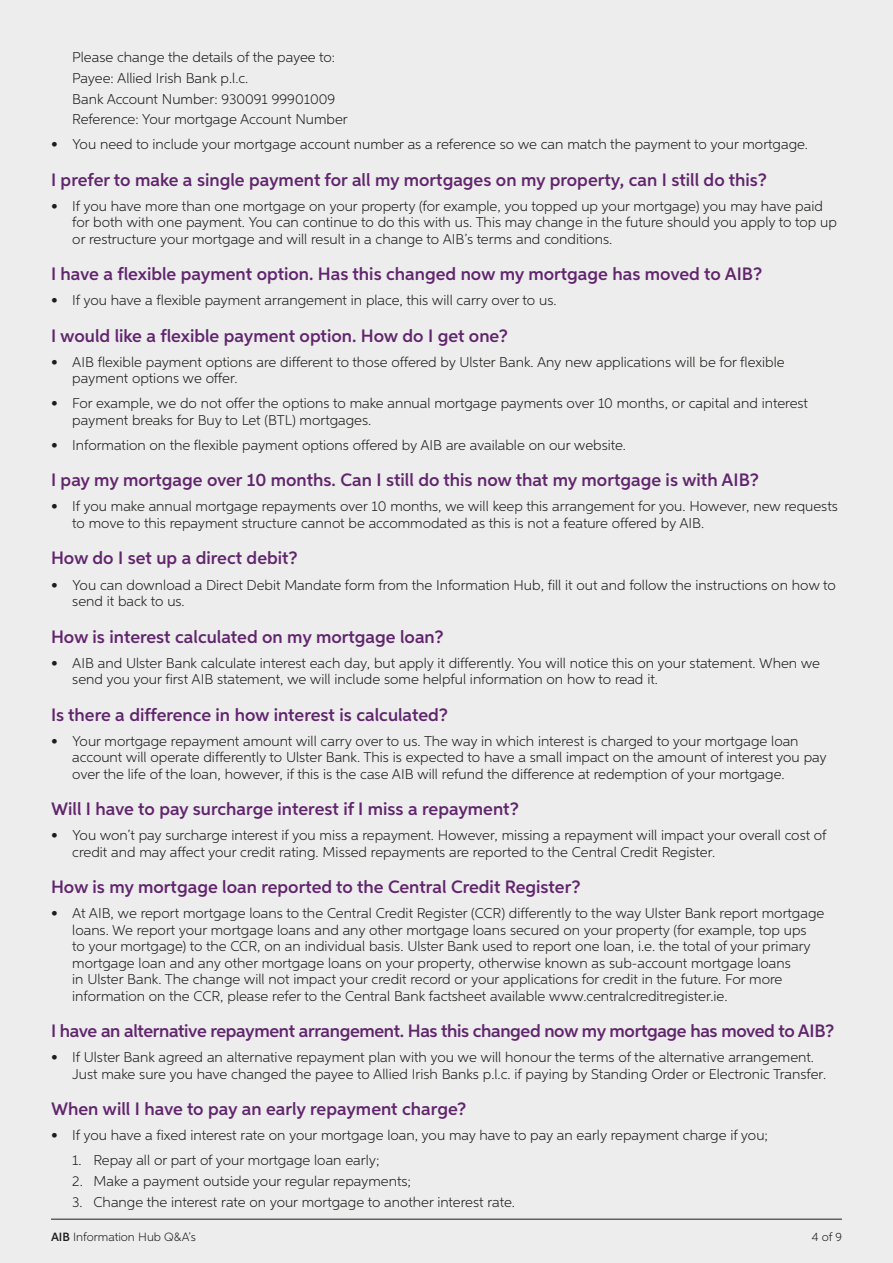
<style>
.page{position:relative;width:893px;height:1263px;background:#ededed}
.page>*{position:absolute;margin:0;border:0;box-sizing:border-box;transform-origin:0 0}
.Sub_Heading{font:600 18px "Aspira";color:#61256d}
.Sub_Heading-2{font:600 18px "Aspira";letter-spacing:-.02em;color:#61256d}
.body_copy{font:300 14.25px/16.5px "Aspira";color:#1d1d1b}
.t1{font:300 12px "Aspira";color:#1d1d1b}
.s1{font-weight:600}
</style>
<div class="page">
<hr style="left:51px;top:1219px;width:791px;height:1px;background:#1d1d1b">
<p class="body_copy" style="left:72px;top:49px;width:264px">Please change the details of the payee to:</p>
<p class="body_copy" style="left:72px;top:69px;width:178px">Payee: Allied Irish Bank p.l.c.</p>
<p class="body_copy" style="left:72px;top:90px;width:264px">Bank Account Number: 930091 99901009</p>
<p class="body_copy" style="left:72px;top:111px;width:277px">Reference: Your mortgage Account Number</p>
<p class="body_copy" style="left:51px;top:136px;width:759px">• You need to include your mortgage account number as a reference so we can match the payment to your mortgage.</p>
<p class="Sub_Heading" style="left:51px;top:169px;width:717px">I prefer to make a single payment for all my mortgages on my property, can I still do this?</p>
<p class="body_copy" style="left:72px;top:197px;width:766px;text-indent:-21px">• If you have more than one mortgage on your property (for example, you topped up your mortgage) you may have paid for both with one payment. You can continue to do this with us. This may change in the future should you apply to top up or restructure your mortgage and will result in a change to AIB’s terms and conditions.</p>
<p class="Sub_Heading" style="left:51px;top:263px;width:713px">I have a flexible payment option. Has this changed now my mortgage has moved to AIB?</p>
<p class="body_copy" style="left:51px;top:292px;width:507px">• If you have a flexible payment arrangement in place, this will carry over to us.</p>
<p class="Sub_Heading" style="left:51px;top:325px;width:458px">I would like a flexible payment option. How do I get one?</p>
<p class="body_copy" style="left:72px;top:353px;width:714px;text-indent:-21px">• AIB flexible payment options are different to those offered by Ulster Bank. Any new applications will be for flexible payment options we offer.</p>
<p class="body_copy" style="left:72px;top:395px;width:737px;text-indent:-21px">• For example, we do not offer the options to make annual mortgage payments over 10 months, or capital and interest payment breaks for Buy to Let (BTL) mortgages.</p>
<p class="body_copy" style="left:51px;top:436px;width:576px">• Information on the flexible payment options offered by AIB are available on our website.</p>
<p class="Sub_Heading" style="left:51px;top:469px;width:710px">I pay my mortgage over 10 months. Can I still do this now that my mortgage is with AIB?</p>
<p class="body_copy" style="left:72px;top:498px;width:767px;text-indent:-21px">• If you make annual mortgage repayments over 10 months, we will keep this arrangement for you. However, new requests to move to this repayment structure cannot be accommodated as this is not a feature offered by AIB.</p>
<p class="Sub_Heading" style="left:51px;top:547px;width:248px">How do I set up a direct debit?</p>
<p class="body_copy" style="left:72px;top:576px;width:765px;text-indent:-21px">• You can download a Direct Debit Mandate form from the Information Hub, fill it out and follow the instructions on how to send it back to us.</p>
<p class="Sub_Heading" style="left:51px;top:625px;width:394px">How is interest calculated on my mortgage loan?</p>
<p class="body_copy" style="left:72px;top:654px;width:749px;text-indent:-21px">• AIB and Ulster Bank calculate interest each day, but apply it differently. You will notice this on your statement. When we send you your first AIB statement, we will include some helpful information on how to read it.</p>
<p class="Sub_Heading" style="left:51px;top:703px;width:398px">Is there a difference in how interest is calculated?</p>
<p class="body_copy" style="left:72px;top:732px;width:756px;text-indent:-21px">• Your mortgage repayment amount will carry over to us. The way in which interest is charged to your mortgage loan account will operate differently to Ulster Bank. This is expected to have a small impact on the amount of interest you pay over the life of the loan, however, if this is the case AIB will refund the difference at redemption of your mortgage.</p>
<p class="Sub_Heading" style="left:51px;top:798px;width:469px">Will I have to pay surcharge interest if I miss a repayment?</p>
<p class="body_copy" style="left:72px;top:826px;width:756px;text-indent:-21px">• You won’t pay surcharge interest if you miss a repayment. However, missing a repayment will impact your overall cost of credit and may affect your credit rating. Missed repayments are reported to the Central Credit Register.</p>
<p class="Sub_Heading" style="left:51px;top:876px;width:531px">How is my mortgage loan reported to the Central Credit Register?</p>
<p class="body_copy" style="left:72px;top:904px;width:753px;text-indent:-21px">• At AIB, we report mortgage loans to the Central Credit Register (CCR) differently to the way Ulster Bank report mortgage loans. We report your mortgage loans and any other mortgage loans secured on your property (for example, top ups<br>to your mortgage) to the CCR, on an individual basis. Ulster Bank used to report one loan, i.e. the total of your primary mortgage loan and any other mortgage loans on your property, otherwise known as sub-account mortgage loans<br>in Ulster Bank. The change will not impact your credit record or your applications for credit in the future. For more information on the CCR, please refer to the Central Bank factsheet available www.centralcreditregister.ie.</p>
<p class="Sub_Heading-2" style="left:51px;top:1020px;width:785px">I have an alternative repayment arrangement. Has this changed now my mortgage has moved to AIB?</p>
<p class="body_copy" style="left:72px;top:1049px;width:755px;text-indent:-21px">• If Ulster Bank agreed an alternative repayment plan with you we will honour the terms of the alternative arrangement.<br>Just make sure you have changed the payee to Allied Irish Banks p.l.c. if paying by Standing Order or Electronic Transfer.</p>
<p class="Sub_Heading" style="left:51px;top:1098px;width:417px">When will I have to pay an early repayment charge?</p>
<p class="body_copy" style="left:51px;top:1127px;width:718px">• If you have a fixed interest rate on your mortgage loan, you may have to pay an early repayment charge if you;</p>
<p class="body_copy" style="left:72px;top:1152px;width:309px">1. Repay all or part of your mortgage loan early;</p>
<p class="body_copy" style="left:72px;top:1172px;width:340px">2. Make a payment outside your regular repayments;</p>
<p class="body_copy" style="left:72px;top:1193px;width:444px">3. Change the interest rate on your mortgage to another interest rate.</p>
<p class="t1" style="left:51px;top:1229px;width:146px"><span class="s1">AIB</span> Information Hub Q&amp;A’s</p>
<p class="t1" style="left:812px;top:1229px;width:32px">4 of 9</p>
</div>
